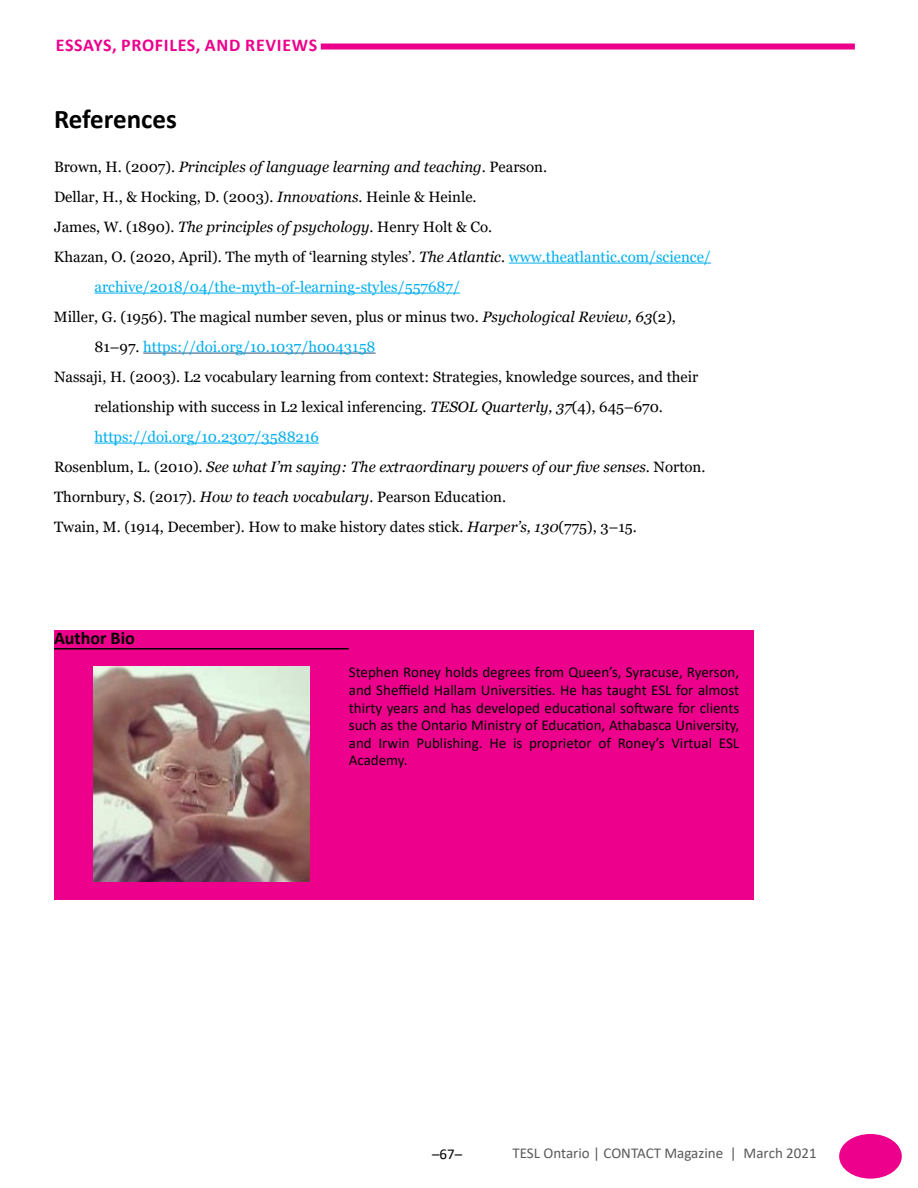
<style>
.page{position:relative;width:918px;height:1188px;background:#fff}
.page>*{position:absolute;margin:0;border:0;box-sizing:border-box;transform-origin:0 0}
.t1{font:700 27px "Calibri";color:#000}
.t2{font:700 18px "Calibri";letter-spacing:.04em;color:#ec008c}
.t3{font:700 18px "Calibri";color:#000}
.t4{font:15px "Georgia";color:#000}
.t5{font:15px/17.7px "Calibri";color:#000;text-align:justify}
.t6{font:italic 15px "Georgia";color:#000}
.t7{font:15px "Georgia";color:#00aeef}
.t8{font:15px "Calibri";color:#58595b}
.s1{font-style:normal}
.s2{font-style:italic}
.s3{color:#00aeef}
.s4{color:#000}
</style>
<div class="page">
<div style="left:840px;top:1135px;width:61px;height:43px;background:#ec008c;border-radius:50%"></div>
<div style="left:839px;top:1134px;width:63px;height:45px;border:2px solid #ec008c;border-radius:50%"></div>
<div style="left:321px;top:44px;width:534px;height:6px;background:#ec008c"></div>
<hr style="left:509px;top:263px;width:202px;height:1px;background:#00aeef">
<hr style="left:94px;top:293px;width:366px;height:1px;background:#00aeef">
<hr style="left:143px;top:353px;width:233px;height:1px;background:#23527c">
<hr style="left:94px;top:443px;width:225px;height:1px;background:#00aeef">
<div style="left:54px;top:630px;width:699px;height:270px;background:#ec008c"></div>
<hr style="left:54px;top:648px;width:295px;height:2px;background:#000">
<img style="left:93px;top:666px;width:216px;height:216px">
<p class="t2" style="left:56px;top:32px;width:263px">ESSAYS, PROFILES, AND REVIEWS</p>
<h1 class="t1" style="left:54px;top:100px;width:124px">References</h1>
<p class="t6" style="left:54px;top:157px;width:495px"><span class="s1">Brown, H. (2007).</span> Principles of language learning and teaching<span class="s1">. Pearson.</span></p>
<p class="t4" style="left:54px;top:188px;width:424px">Dellar, H., &amp; Hocking, D. (2003). <span class="s2">Innovations</span>. Heinle &amp; Heinle.</p>
<p class="t4" style="left:54px;top:218px;width:440px">James, W. (1890). <span class="s2">The principles of psychology</span>. Henry Holt &amp; Co.</p>
<p class="t4" style="left:54px;top:248px;width:659px">Khazan, O. (2020, April). The myth of ‘learning styles’. <span class="s2">The Atlantic</span>. <span class="s3">www.theatlantic.com/science/</span></p>
<p class="t7" style="left:94px;top:278px;width:367px">archive/2018/04/the-myth-of-learning-styles/557687/</p>
<p class="t4" style="left:54px;top:308px;width:624px">Miller, G. (1956). The magical number seven, plus or minus two. <span class="s2">Psychological Review, 63</span>(2),</p>
<p class="t7" style="left:95px;top:338px;width:283px"><span class="s4">81–97.</span> https://doi.org/10.1037/h0043158</p>
<p class="t4" style="left:54px;top:368px;width:646px">Nassaji, H. (2003). L2 vocabulary learning from context: Strategies, knowledge sources, and their</p>
<p class="t4" style="left:95px;top:398px;width:570px">relationship with success in L2 lexical inferencing. <span class="s2">TESOL Quarterly, 37</span>(4), 645–670.</p>
<p class="t7" style="left:94px;top:428px;width:226px">https://doi.org/10.2307/3588216</p>
<p class="t6" style="left:54px;top:457px;width:653px"><span class="s1">Rosenblum, L. (2010).</span> See what I’m saying: The extraordinary powers of our five senses<span class="s1">. Norton.</span></p>
<p class="t4" style="left:54px;top:488px;width:454px">Thornbury, S. (2017). <span class="s2">How to teach vocabulary</span>. Pearson Education.</p>
<p class="t4" style="left:54px;top:518px;width:584px">Twain, M. (1914, December). How to make history dates stick. <span class="s2">Harper’s, 130</span>(775), 3–15.</p>
<p class="t3" style="left:54px;top:625px;width:82px">Author Bio</p>
<p class="t5" style="left:349px;top:663px;width:392px">Stephen Roney holds degrees from Queen’s, Syracuse, Ryerson, and Sheffield Hallam Universities. He has taught ESL for almost thirty years and has developed educational software for clients such as the Ontario Ministry of Education, Athabasca University, and Irwin Publishing. He is proprietor of Roney’s Virtual ESL Academy.</p>
<p class="t5" style="left:432px;top:1145px;width:32px">–67–</p>
<p class="t8" style="left:512px;top:1143px;width:306px">TESL Ontario | CONTACT Magazine | March 2021</p>
</div>
